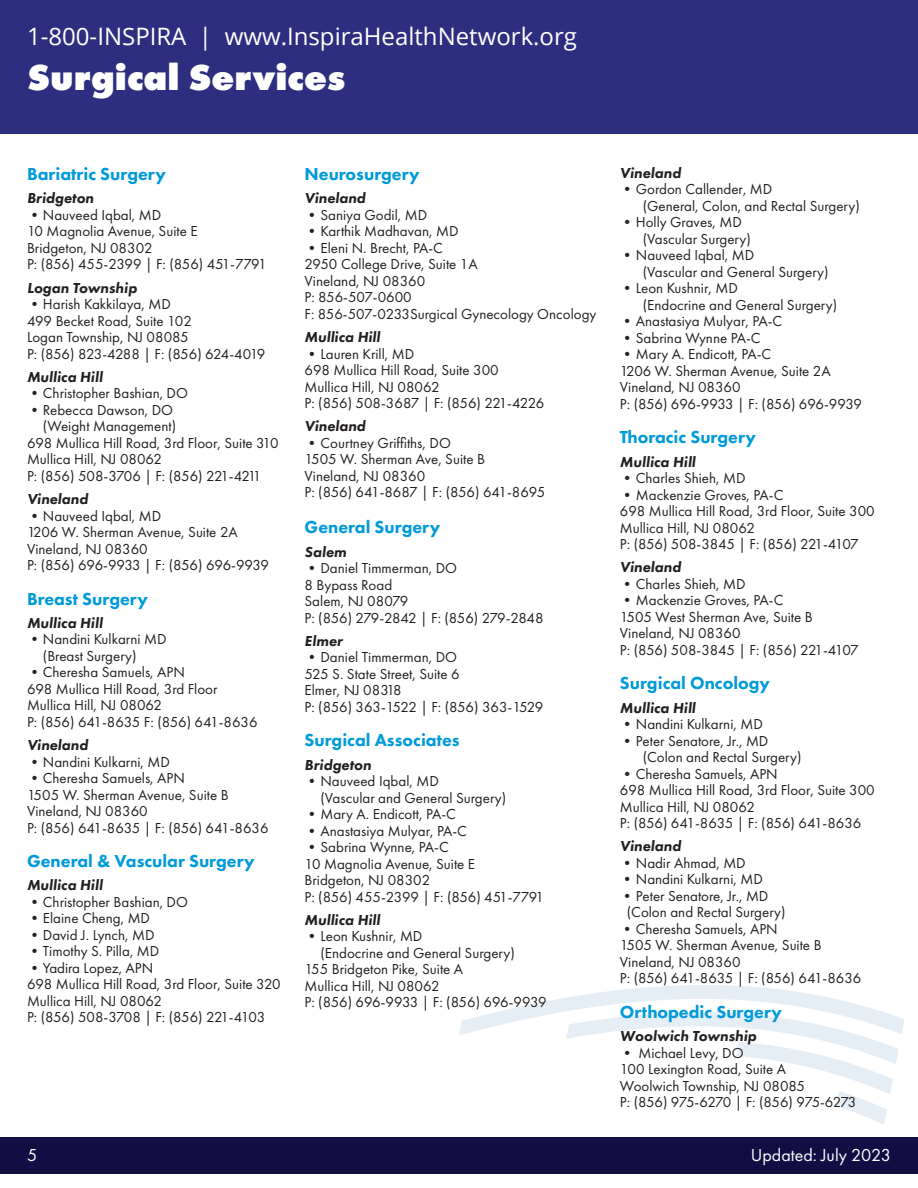
<style>
.page{position:relative;width:918px;height:1188px;background:#fff}
.page>*{position:absolute;margin:0;border:0;box-sizing:border-box;transform-origin:0 0}
.t1{font:800 37.5px "Futura PT";color:#fff}
.t2{font:24px "Open Sans";color:#fff}
.t3{font:800 18px "Futura PT";color:#009ada}
.t4{font:18px "Futura PT";color:#fff}
.t5{font:15px/16.5px "Futura PT";color:#231f20}
.t6{font:italic 800 15px "Futura PT";color:#231f20}
.t7{font:15px "Futura PT";letter-spacing:-.04em;color:#231f20}
.t8{font:15px "Futura PT";letter-spacing:-.025em;color:#231f20}
</style>
<div class="page">
<div style="left:0;top:0;width:918px;height:134px;background:#2d2e7f"></div>
<div style="left:0;top:1137px;width:918px;height:37px;background:#120d43"></div>
<svg style="left:459px;top:985px;width:445px;height:140px"></svg>
<h2 class="t2" style="left:27px;top:20px;width:552px">1-800-INSPIRA | www.InspiraHealthNetwork.org</h2>
<h1 class="t1" style="left:27px;top:54px;width:320px">Surgical Services</h1>
<p class="t3" style="left:27px;top:163px;width:140px">Bariatric Surgery</p>
<p class="t6" style="left:27px;top:189px;width:68px">Bridgeton</p>
<p class="t5" style="left:27px;top:206px;width:241px">• Nauveed Iqbal, MD<br>10 Magnolia Avenue, Suite E<br>Bridgeton, NJ 08302<br>P: (856) 455-2399 | F: (856) 451-7791</p>
<p class="t6" style="left:27px;top:278px;width:111px">Logan Township</p>
<p class="t5" style="left:27px;top:296px;width:240px">• Harish Kakkilaya, MD<br>499 Becket Road, Suite 102<br>Logan Township, NJ 08085<br>P: (856) 823-4288 | F: (856) 624-4019</p>
<p class="t6" style="left:27px;top:367px;width:77px">Mullica Hill</p>
<p class="t5" style="left:27px;top:385px;width:163px">• Christopher Bashian, DO</p>
<p class="t5" style="left:27px;top:401px;width:148px">• Rebecca Dawson, DO</p>
<p class="t5" style="left:43px;top:418px;width:135px">(Weight Management)</p>
<p class="t5" style="left:27px;top:434px;width:253px">698 Mullica Hill Road, 3rd Floor, Suite 310</p>
<p class="t5" style="left:27px;top:451px;width:137px">Mullica Hill, NJ 08062</p>
<p class="t7" style="left:27px;top:467px;width:236px">P: (856) 508-3706 | F: (856) 221-4211</p>
<p class="t6" style="left:27px;top:490px;width:63px">Vineland</p>
<p class="t5" style="left:27px;top:507px;width:244px">• Nauveed Iqbal, MD<br>1206 W. Sherman Avenue, Suite 2A<br>Vineland, NJ 08360<br>P: (856) 696-9933 | F: (856) 696-9939</p>
<p class="t3" style="left:27px;top:587px;width:122px">Breast Surgery</p>
<p class="t6" style="left:27px;top:613px;width:77px">Mullica Hill</p>
<p class="t5" style="left:43px;top:631px;width:125px;text-indent:-16px">• Nandini Kulkarni MD (Breast Surgery)</p>
<p class="t5" style="left:27px;top:664px;width:232px">• Cheresha Samuels, APN<br>698 Mullica Hill Road, 3rd Floor<br>Mullica Hill, NJ 08062<br>P: (856) 641-8635 F: (856) 641-8636</p>
<p class="t6" style="left:27px;top:736px;width:63px">Vineland</p>
<p class="t5" style="left:27px;top:753px;width:144px">• Nandini Kulkarni, MD</p>
<p class="t5" style="left:27px;top:770px;width:243px">• Cheresha Samuels, APN<br>1505 W. Sherman Avenue, Suite B<br>Vineland, NJ 08360<br>P: (856) 641-8635 | F: (856) 641-8636</p>
<p class="t3" style="left:27px;top:850px;width:229px">General &amp; Vascular Surgery</p>
<p class="t6" style="left:27px;top:876px;width:77px">Mullica Hill</p>
<p class="t5" style="left:27px;top:893px;width:163px">• Christopher Bashian, DO</p>
<p class="t5" style="left:27px;top:910px;width:125px">• Elaine Cheng, MD</p>
<p class="t5" style="left:27px;top:926px;width:129px">• David J. Lynch, MD</p>
<p class="t5" style="left:27px;top:943px;width:134px">• Timothy S. Pilla, MD</p>
<p class="t5" style="left:27px;top:959px;width:255px">• Yadira Lopez, APN<br>698 Mullica Hill Road, 3rd Floor, Suite 320<br>Mullica Hill, NJ 08062<br>P: (856) 508-3708 | F: (856) 221-4103</p>
<p class="t3" style="left:305px;top:163px;width:117px">Neurosurgery</p>
<p class="t6" style="left:305px;top:189px;width:63px">Vineland</p>
<p class="t5" style="left:305px;top:206px;width:124px">• Saniya Godil, MD</p>
<p class="t5" style="left:305px;top:223px;width:155px">• Karthik Madhavan, MD</p>
<p class="t5" style="left:305px;top:239px;width:293px">• Eleni N. Brecht, PA-C<br>2950 College Drive, Suite 1A<br>Vineland, NJ 08360<br>P: 856-507-0600<br>F: 856-507-0233Surgical Gynecology Oncology</p>
<p class="t6" style="left:305px;top:328px;width:77px">Mullica Hill</p>
<p class="t5" style="left:305px;top:345px;width:241px">• Lauren Krill, MD<br>698 Mullica Hill Road, Suite 300<br>Mullica Hill, NJ 08062<br>P: (856) 508-3687 | F: (856) 221-4226</p>
<p class="t6" style="left:305px;top:417px;width:63px">Vineland</p>
<p class="t5" style="left:305px;top:434px;width:242px">• Courtney Griffiths, DO<br>1505 W. Sherman Ave, Suite B<br>Vineland, NJ 08360<br>P: (856) 641-8687 | F: (856) 641-8695</p>
<p class="t3" style="left:305px;top:516px;width:137px">General Surgery</p>
<p class="t6" style="left:305px;top:542px;width:43px">Salem</p>
<p class="t5" style="left:305px;top:560px;width:241px">• Daniel Timmerman, DO<br>8 Bypass Road<br>Salem, NJ 08079<br>P: (856) 279-2842 | F: (856) 279-2848</p>
<p class="t6" style="left:305px;top:631px;width:40px">Elmer</p>
<p class="t5" style="left:305px;top:649px;width:240px">• Daniel Timmerman, DO<br>525 S. State Street, Suite 6<br>Elmer, NJ 08318<br>P: (856) 363-1522 | F: (856) 363-1529</p>
<p class="t3" style="left:305px;top:729px;width:157px">Surgical Associates</p>
<p class="t6" style="left:305px;top:755px;width:68px">Bridgeton</p>
<p class="t5" style="left:320px;top:773px;width:187px;text-indent:-16px">• Nauveed Iqbal, MD<br>(Vascular and General Surgery)</p>
<p class="t5" style="left:305px;top:806px;width:153px">• Mary A. Endicott, PA-C</p>
<p class="t5" style="left:305px;top:822px;width:164px">• Anastasiya Mulyar, PA-C</p>
<p class="t5" style="left:305px;top:839px;width:241px">• Sabrina Wynne, PA-C<br>10 Magnolia Avenue, Suite E<br>Bridgeton, NJ 08302<br>P: (856) 455-2399 | F: (856) 451-7791</p>
<p class="t6" style="left:305px;top:910px;width:77px">Mullica Hill</p>
<p class="t5" style="left:305px;top:928px;width:119px">• Leon Kushnir, MD</p>
<p class="t5" style="left:320px;top:944px;width:196px">(Endocrine and General Surgery)</p>
<p class="t5" style="left:305px;top:961px;width:160px">155 Bridgeton Pike, Suite A</p>
<p class="t5" style="left:305px;top:977px;width:137px">Mullica Hill, NJ 08062</p>
<p class="t8" style="left:305px;top:993px;width:244px">P: (856) 696-9933 | F: (856) 696-9939</p>
<p class="t6" style="left:620px;top:163px;width:63px">Vineland</p>
<p class="t5" style="left:643px;top:181px;width:219px;text-indent:-23px">• Gordon Callender, MD<br>(General, Colon, and Rectal Surgery)</p>
<p class="t5" style="left:643px;top:214px;width:109px;text-indent:-23px">• Holly Graves, MD (Vascular Surgery)</p>
<p class="t5" style="left:643px;top:247px;width:187px;text-indent:-23px">• Nauveed Iqbal, MD<br>(Vascular and General Surgery)</p>
<p class="t5" style="left:643px;top:280px;width:196px;text-indent:-23px">• Leon Kushnir, MD<br>(Endocrine and General Surgery)</p>
<p class="t5" style="left:620px;top:313px;width:164px">• Anastasiya Mulyar, PA-C</p>
<p class="t5" style="left:620px;top:329px;width:142px">• Sabrina Wynne PA-C</p>
<p class="t5" style="left:620px;top:346px;width:244px">• Mary A. Endicott, PA-C<br>1206 W. Sherman Avenue, Suite 2A<br>Vineland, NJ 08360<br>P: (856) 696-9933 | F: (856) 696-9939</p>
<p class="t3" style="left:620px;top:426px;width:138px">Thoracic Surgery</p>
<p class="t6" style="left:620px;top:452px;width:77px">Mullica Hill</p>
<p class="t5" style="left:620px;top:470px;width:127px">• Charles Shieh, MD</p>
<p class="t5" style="left:620px;top:486px;width:256px">• Mackenzie Groves, PA-C<br>698 Mullica Hill Road, 3rd Floor, Suite 300<br>Mullica Hill, NJ 08062<br>P: (856) 508-3845 | F: (856) 221-4107</p>
<p class="t6" style="left:620px;top:558px;width:63px">Vineland</p>
<p class="t5" style="left:620px;top:575px;width:127px">• Charles Shieh, MD</p>
<p class="t5" style="left:620px;top:592px;width:240px">• Mackenzie Groves, PA-C<br>1505 West Sherman Ave, Suite B<br>Vineland, NJ 08360<br>P: (856) 508-3845 | F: (856) 221-4107</p>
<p class="t3" style="left:620px;top:672px;width:152px">Surgical Oncology</p>
<p class="t6" style="left:620px;top:698px;width:77px">Mullica Hill</p>
<p class="t5" style="left:620px;top:716px;width:144px">• Nandini Kulkarni, MD</p>
<p class="t5" style="left:643px;top:732px;width:160px;text-indent:-23px">• Peter Senatore, Jr., MD (Colon and Rectal Surgery)</p>
<p class="t5" style="left:620px;top:765px;width:256px">• Cheresha Samuels, APN<br>698 Mullica Hill Road, 3rd Floor, Suite 300<br>Mullica Hill, NJ 08062<br>P: (856) 641-8635 | F: (856) 641-8636</p>
<p class="t6" style="left:620px;top:837px;width:63px">Vineland</p>
<p class="t5" style="left:620px;top:854px;width:127px">• Nadir Ahmad, MD</p>
<p class="t5" style="left:620px;top:871px;width:144px">• Nandini Kulkarni, MD</p>
<p class="t5" style="left:627px;top:887px;width:160px;text-indent:-7px">• Peter Senatore, Jr., MD (Colon and Rectal Surgery)</p>
<p class="t5" style="left:620px;top:920px;width:243px">• Cheresha Samuels, APN<br>1505 W. Sherman Avenue, Suite B<br>Vineland, NJ 08360<br>P: (856) 641-8635 | F: (856) 641-8636</p>
<p class="t3" style="left:620px;top:1001px;width:164px">Orthopedic Surgery</p>
<p class="t6" style="left:620px;top:1027px;width:138px">Woolwich Township</p>
<p class="t5" style="left:620px;top:1044px;width:238px">• Michael Levy, DO<br>100 Lexington Road, Suite A<br>Woolwich Township, NJ 08085<br>P: (856) 975-6270 | F: (856) 975-6273</p>
<p class="t4" style="left:27px;top:1144px;width:12px">5</p>
<p class="t4" style="left:751px;top:1144px;width:142px">Updated: July 2023</p>
</div>
